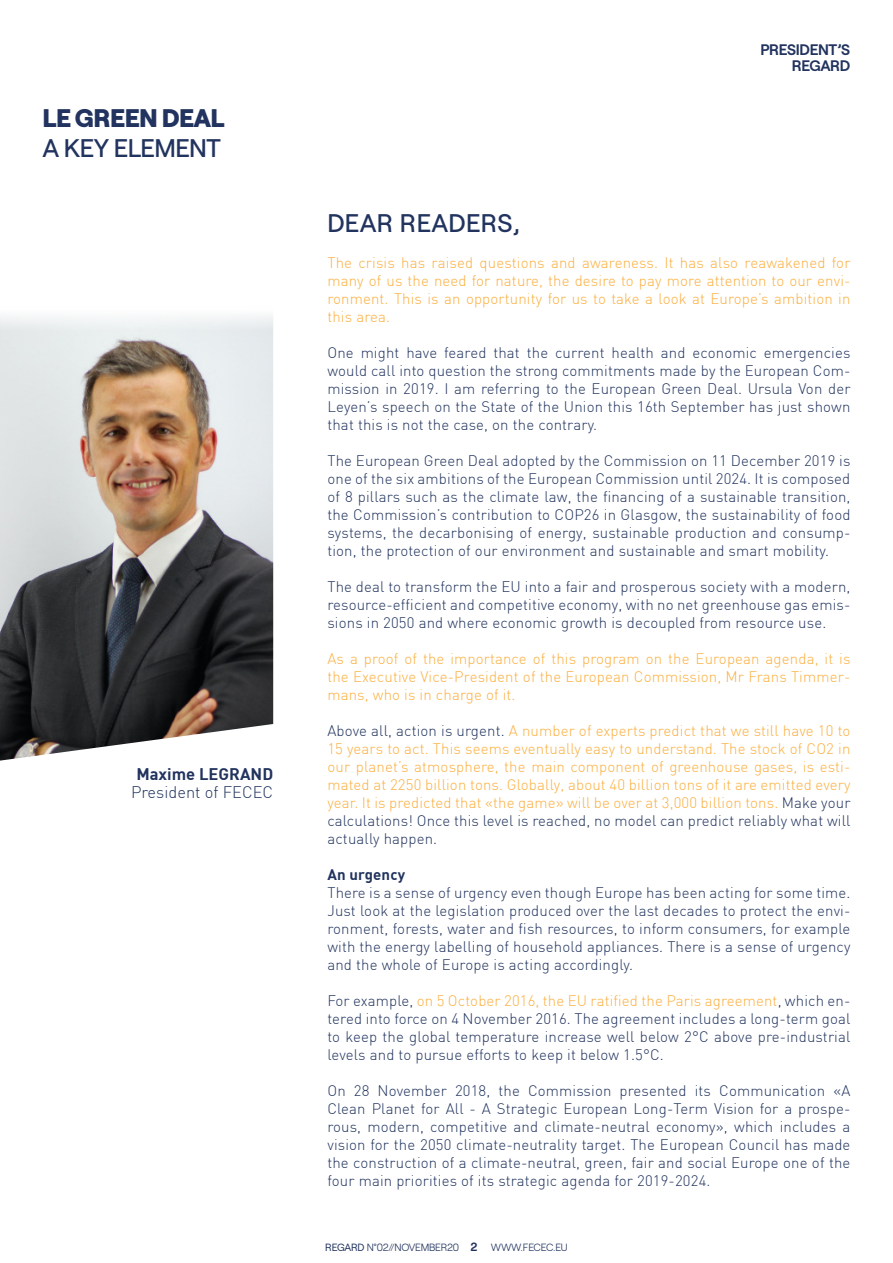
<style>
.page{position:relative;width:893px;height:1263px;background:#fff}
.page>*{position:absolute;margin:0;border:0;box-sizing:border-box;transform-origin:0 0}
.t1{font:500 25.5px "Roobert";letter-spacing:-.005em;color:#21335e}
.t2{font:800 25.5px "Roobert";letter-spacing:-.025em;color:#21335e}
.t3{font:500 25.5px "Roobert";letter-spacing:-.025em;color:#21335e}
.t4{font:300 16.5px "DIN";color:#21335e}
.t5{font:700 16.5px "DIN";color:#21335e}
.t6{font:600 15.3px/16.2px "Roobert";letter-spacing:-.025em;color:#21335e;text-align:right}
.t7{font:300 15px/18px "DIN";letter-spacing:.01em;color:#21335e;text-align:justify}
.t8{font:300 15px/18px "DIN";letter-spacing:.01em;color:#fbaf3f;text-align:justify}
.t9{font:700 15px "DIN";letter-spacing:.01em;color:#21335e}
.t10{font:300 10.5px "Roobert";letter-spacing:-.025em;color:#21335e}
.s1{color:#21335e}
.s2{color:#fbaf3f}
.s3{font-weight:400}
.s4{font-weight:600;font-size:12px}
</style>
<div class="page">
<img style="left:0;top:316px;width:273px;height:445px">
<h1 class="t2" style="left:43px;top:106px;width:184px">LE GREEN DEAL</h1>
<h1 class="t3" style="left:43px;top:137px;width:180px">A KEY ELEMENT</h1>
<p class="t5" style="left:136px;top:766px;width:138px">Maxime LEGRAND</p>
<p class="t4" style="left:131px;top:785px;width:144px">President of FECEC</p>
<p class="t6" style="left:760px;top:42px;width:92px">PRESIDENT’S<br>REGARD</p>
<h1 class="t1" style="left:327px;top:211px;width:194px">DEAR READERS,</h1>
<p class="t8" style="left:327px;top:254px;width:525px">The crisis has raised questions and awareness. It has also reawakened for many of us the need for nature, the desire to pay more attention to our envi&shy;ronment. This is an opportunity for us to take a look at Europe’s ambition in this area.</p>
<p class="t7" style="left:327px;top:344px;width:525px">One might have feared that the current health and economic emergencies would call into question the strong commitments made by the European Com&shy;mission in 2019. I am referring to the European Green Deal. Ursula Von der Leyen’s speech on the State of the Union this 16th September has just shown that this is not the case, on the contrary.</p>
<p class="t7" style="left:327px;top:452px;width:525px">The European Green Deal adopted by the Commission on 11 December 2019 is one of the six ambitions of the European Commission until 2024. It is composed of 8 pillars such as the climate law, the financing of a sustainable transition, the Commission’s contribution to COP26 in Glasgow, the sustainability of food systems, the decarbonising of energy, sustainable production and consump&shy;tion, the protection of our environment and sustainable and smart mobility.</p>
<p class="t7" style="left:327px;top:578px;width:525px">The deal to transform the EU into a fair and prosperous society with a modern, resource-efficient and competitive economy, with no net greenhouse gas emis&shy;sions in 2050 and where economic growth is decoupled from resource use.</p>
<p class="t8" style="left:327px;top:650px;width:524px">As a proof of the importance of this program on the European agenda, it is the Executive Vice-President of the European Commission, Mr Frans Timmer&shy;mans, who is in charge of it.</p>
<p class="t8" style="left:327px;top:722px;width:525px"><span class="s1">Above all, action is urgent.</span> A number of experts predict that we still have 10 to 15 years to act. This seems eventually easy to understand. The stock of CO2 in our planet’s atmosphere, the main component of greenhouse gases, is esti&shy;mated at 2250 billion tons. Globally, about 40 billion tons of it are emitted every year. It is predicted that «the game» will be over at 3,000 billion tons. <span class="s1">Make your calculations! Once this level is reached, no model can predict reliably what will actually happen.</span></p>
<p class="t9" style="left:327px;top:867px;width:79px">An urgency</p>
<p class="t7" style="left:327px;top:884px;width:525px">There is a sense of urgency even though Europe has been acting for some time.<br>Just look at the legislation produced over the last decades to protect the envi&shy;ronment, forests, water and fish resources, to inform consumers, for example with the energy labelling of household appliances. There is a sense of urgency and the whole of Europe is acting accordingly.</p>
<p class="t7" style="left:327px;top:992px;width:525px">For example, <span class="s2">on 5 October 2016, the EU ratified the Paris agreement</span>, which en&shy;tered into force on 4 November 2016. The agreement includes a long-term goal to keep the global temperature increase well below 2°C above pre-industrial levels and to pursue efforts to keep it below 1.5°C.</p>
<p class="t7" style="left:327px;top:1082px;width:525px">On 28 November 2018, the Commission presented its Communication «A Clean Planet for All - A Strategic European Long-Term Vision for a prospe&shy;rous, modern, competitive and climate-neutral economy», which includes a vision for the 2050 climate-neutrality target. The European Council has made the construction of a climate-neutral, green, fair and social Europe one of the four main priorities of its strategic agenda for 2019-2024.</p>
<p class="t10" style="left:325px;top:1242px;width:244px"><span class="s3">REGARD</span> N°02//NOVEMBER20 <span class="s4">2</span> WWW.FECEC.EU</p>
</div>
